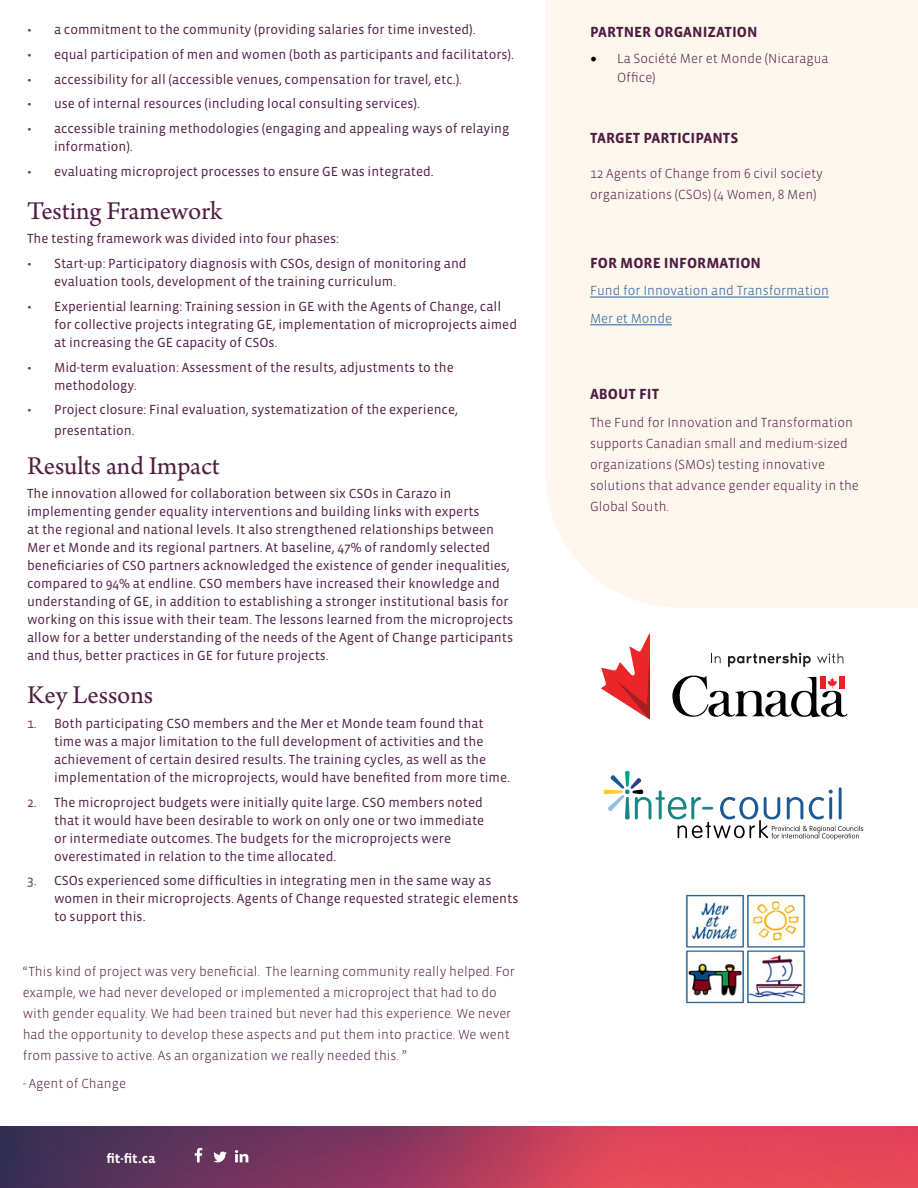
<style>
.page{position:relative;width:918px;height:1188px;background:#fff}
.page>*{position:absolute;margin:0;border:0;box-sizing:border-box;transform-origin:0 0}
.t1{font:27px "Arno Pro";letter-spacing:-.005em;color:#501d42}
.t2{font:700 15px "Vista Sans OTCE";color:#501d42}
.t3{font:13.5px/18px "Vista Sans OTCE";color:#501d42}
.t4{font:300 13.5px/21px "Vista Sans OTCE";color:#501d42}
.t5{font:300 13.5px/27.8px "Vista Sans OTCE";color:#215e9e}
.t6{font:700 13.5px "Vista Sans OTCE";color:#fff}
.s1{color:#71335f}
.s2{font-family:"Minion Pro";font-weight:400;font-size:18px;color:#000}
</style>
<div class="page">
<div style="left:546px;top:0;width:372px;height:607px;background:#fdf7ee"></div>
<hr style="left:590px;top:297px;width:239px;height:1px;background:#215e9e">
<hr style="left:590px;top:325px;width:82px;height:1px;background:#215e9e">
<img style="left:685px;top:894px;width:121px;height:110px">
<svg style="left:601px;top:634px;width:48px;height:85px"></svg>
<svg style="left:672px;top:653px;width:176px;height:65px"></svg>
<svg style="left:604px;top:771px;width:259px;height:69px"></svg>
<img style="left:0;top:1126px;width:918px;height:62px">
<svg style="left:213px;top:1152px;width:14px;height:10px"></svg>
<svg style="left:195px;top:1148px;width:7px;height:14px"></svg>
<svg style="left:235px;top:1150px;width:13px;height:12px"></svg>
<p class="t3" style="left:27px;top:20px;width:450px"><span class="s1">•</span> a commitment to the community (providing salaries for time invested).</p>
<p class="t3" style="left:27px;top:45px;width:489px"><span class="s1">•</span> equal participation of men and women (both as participants and facilitators).</p>
<p class="t3" style="left:27px;top:70px;width:437px"><span class="s1">•</span> accessibility for all (accessible venues, compensation for travel, etc.).</p>
<p class="t3" style="left:27px;top:95px;width:395px"><span class="s1">•</span> use of internal resources (including local consulting services).</p>
<p class="t3" style="left:54px;top:119px;width:457px;text-indent:-27px"><span class="s1">•</span> accessible training methodologies (engaging and appealing ways of relaying information).</p>
<p class="t3" style="left:27px;top:162px;width:408px"><span class="s1">•</span> evaluating microproject processes to ensure GE was integrated.</p>
<h1 class="t1" style="left:27px;top:195px;width:197px">Testing Framework</h1>
<p class="t3" style="left:27px;top:230px;width:314px">The testing framework was divided into four phases:</p>
<p class="t3" style="left:54px;top:254px;width:414px;text-indent:-27px"><span class="s1">•</span> Start-up: Participatory diagnosis with CSOs, design of monitoring and evaluation tools, development of the training curriculum.</p>
<p class="t3" style="left:54px;top:297px;width:465px;text-indent:-27px"><span class="s1">•</span> Experiential learning: Training session in GE with the Agents of Change, call for collective projects integrating GE, implementation of microprojects aimed at increasing the GE capacity of CSOs.</p>
<p class="t3" style="left:54px;top:358px;width:401px;text-indent:-27px"><span class="s1">•</span> Mid-term evaluation: Assessment of the results, adjustments to the methodology.</p>
<p class="t3" style="left:54px;top:399px;width:405px;line-height:21px;text-indent:-27px"><span class="s1">•</span> Project closure: Final evaluation, systematization of the experience, presentation.</p>
<h1 class="t1" style="left:27px;top:450px;width:194px">Results and Impact</h1>
<p class="t3" style="left:27px;top:485px;width:488px">The innovation allowed for collaboration between six CSOs in Carazo in implementing gender equality interventions and building links with experts<br>at the regional and national levels. It also strengthened relationships between Mer et Monde and its regional partners. At baseline, 47% of randomly selected beneficiaries of CSO partners acknowledged the existence of gender inequalities, compared to 94% at endline. CSO members have increased their knowledge and understanding of GE, in addition to establishing a stronger institutional basis for working on this issue with their team. The lessons learned from the microprojects allow for a better understanding of the needs of the Agent of Change participants and thus, better practices in GE for future projects.</p>
<h1 class="t1" style="left:27px;top:680px;width:128px">Key Lessons</h1>
<p class="t3" style="left:54px;top:714px;width:457px;text-indent:-27px"><span class="s1">1.</span> Both participating CSO members and the Mer et Monde team found that time was a major limitation to the full development of activities and the achievement of certain desired results. The training cycles, as well as the implementation of the microprojects, would have benefited from more time.</p>
<p class="t3" style="left:54px;top:793px;width:432px;text-indent:-27px"><span class="s1">2.</span> The microproject budgets were initially quite large. CSO members noted that it would have been desirable to work on only one or two immediate or intermediate outcomes. The budgets for the microprojects were overestimated in relation to the time allocated.</p>
<p class="t3" style="left:54px;top:872px;width:466px;text-indent:-27px"><span class="s1">3.</span> CSOs experienced some difficulties in integrating men in the same way as women in their microprojects. Agents of Change requested strategic elements to support this.</p>
<p class="t4" style="left:23px;top:961px;width:494px">“This kind of project was very beneficial. The learning community really helped. For example, we had never developed or implemented a microproject that had to do with gender equality. We had been trained but never had this experience. We never had the opportunity to develop these aspects and put them into practice. We went from passive to active. As an organization we really needed this. ”</p>
<p class="t4" style="left:23px;top:1073px;width:105px">- Agent of Change</p>
<p class="t6" style="left:106px;top:1151px;width:51px">fit-fit.ca</p>
<p class="t2" style="left:590px;top:23px;width:169px">PARTNER ORGANIZATION</p>
<p class="t4" style="left:617px;top:48px;width:213px;line-height:19.5px;text-indent:-27px"><span class="s2">•</span> La Société Mer et Monde (Nicaragua<br>Office)</p>
<p class="t2" style="left:590px;top:129px;width:150px">TARGET PARTICIPANTS</p>
<p class="t4" style="left:590px;top:162px;width:234px">12 Agents of Change from 6 civil society organizations (CSOs) (4 Women, 8 Men)</p>
<p class="t2" style="left:590px;top:254px;width:172px">FOR MORE INFORMATION</p>
<p class="t5" style="left:590px;top:277px;width:240px">Fund for Innovation and Transformation<br>Mer et Monde</p>
<p class="t2" style="left:590px;top:385px;width:71px">ABOUT FIT</p>
<p class="t4" style="left:590px;top:411px;width:270px">The Fund for Innovation and Transformation supports Canadian small and medium-sized organizations (SMOs) testing innovative solutions that advance gender equality in the Global South.</p>
</div>
